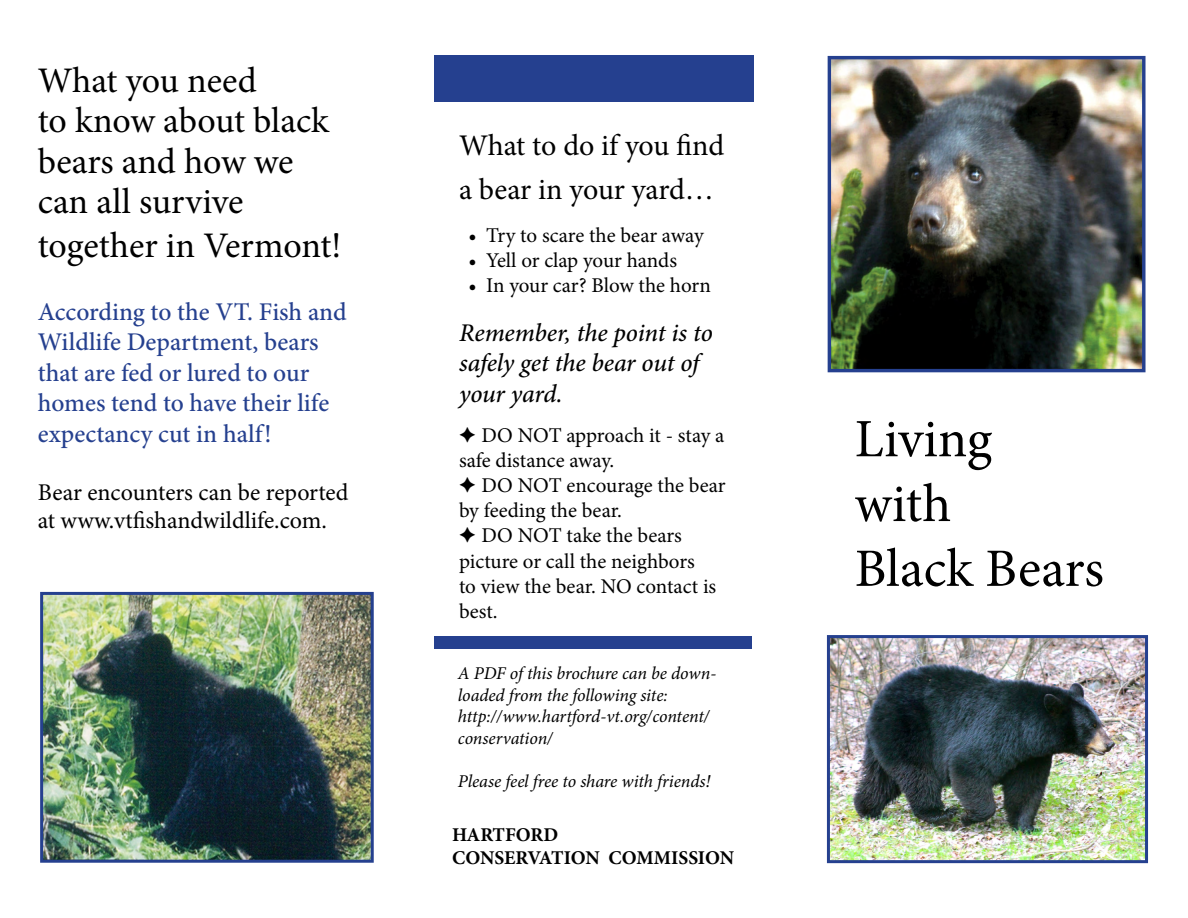
<style>
.page{position:relative;width:1188px;height:918px;background:#fff}
.page>*{position:absolute;margin:0;border:0;box-sizing:border-box;transform-origin:0 0}
.t1{font:54px/64.8px "Minion Pro";color:#000}
.t2{font:36px/41.1px "Minion Pro";letter-spacing:-.005em;color:#000}
.t3{font:30px/43.2px "Minion Pro";letter-spacing:-.005em;color:#000}
.t4{font:500 25.5px/30.6px "Minion Pro";color:#25408f}
.t5{font:italic 500 25.5px/30.6px "Minion Pro";letter-spacing:-.01em;color:#000}
.t6{font:24px/28.8px "Minion Pro";color:#000}
.t7{font:21px/25.2px "Minion Pro";letter-spacing:-.005em;color:#000}
.t8{font:700 19.5px/23.4px "Minion Pro";letter-spacing:-.01em;color:#000}
.t9{font:italic 18px/21.6px "Minion Pro";letter-spacing:-.005em;color:#000}
</style>
<div class="page">
<img style="left:831px;top:639px;width:313px;height:220px">
<div style="left:827px;top:635px;width:321px;height:228px;border:3px solid #25408f"></div>
<img style="left:832px;top:60px;width:310px;height:308px">
<div style="left:828px;top:56px;width:318px;height:316px;border:3px solid #25408f"></div>
<img style="left:44px;top:596px;width:326px;height:263px">
<div style="left:40px;top:592px;width:334px;height:271px;border:3px solid #25408f"></div>
<div style="left:434px;top:56px;width:320px;height:46px;background:#25408f"></div>
<div style="left:434px;top:636px;width:318px;height:13px;background:#25408f"></div>
<h2 class="t2" style="left:38px;top:60px;width:305px">What you need<br>to know about black bears and how we can all survive together in Vermont!</h2>
<p class="t4" style="left:38px;top:296px;width:310px">According to the VT. Fish and<br>Wildlife Department, bears that are fed or lured to our homes tend to have their life expectancy cut in half!</p>
<p class="t6" style="left:38px;top:478px;width:312px">Bear encounters can be reported at www.vtfishandwildlife.com.</p>
<h3 class="t3" style="left:459px;top:124px;width:267px">What to do if you find a bear in your yard…</h3>
<p class="t7" style="left:469px;top:223px;width:237px">• Try to scare the bear away</p>
<p class="t7" style="left:469px;top:248px;width:210px">• Yell or clap your hands</p>
<p class="t7" style="left:469px;top:273px;width:244px">• In your car? Blow the horn</p>
<p class="t5" style="left:459px;top:317px;width:255px">Remember, the point is to safely get the bear out of your yard.</p>
<p class="t7" style="left:459px;top:422px;width:267px;text-indent:22px">DO NOT approach it - stay a safe distance away.</p>
<p class="t7" style="left:481px;top:473px;width:246px">DO NOT encourage the bear</p>
<p class="t7" style="left:459px;top:498px;width:165px">by feeding the bear.</p>
<p class="t7" style="left:481px;top:523px;width:202px">DO NOT take the bears</p>
<p class="t7" style="left:459px;top:548px;width:237px">picture or call the neighbors</p>
<p class="t7" style="left:459px;top:574px;width:259px">to view the bear. NO contact is</p>
<p class="t7" style="left:459px;top:599px;width:40px">best.</p>
<p class="t9" style="left:458px;top:662px;width:260px">A PDF of this brochure can be down&shy;loaded from the following site: http://www.hartford-vt.org/content/ conservation/</p>
<p class="t9" style="left:458px;top:770px;width:254px">Please feel free to share with friends!</p>
<p class="t8" style="left:452px;top:823px;width:284px">HARTFORD<br>CONSERVATION COMMISSION</p>
<h1 class="t1" style="left:855px;top:407px;width:251px">Living<br>with<br>Black Bears</h1>
</div>
